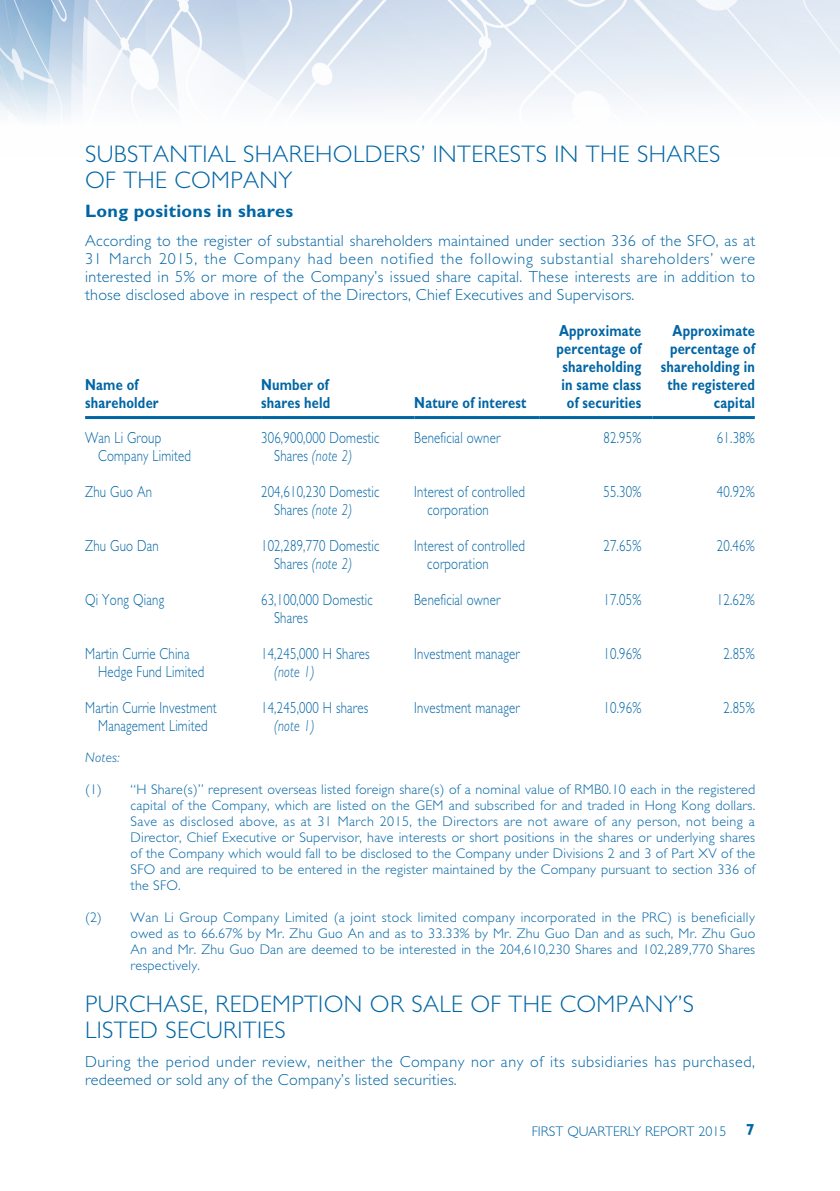
<style>
.page{position:relative;width:840px;height:1191px;background:#fff}
.page>*{position:absolute;margin:0;border:0;box-sizing:border-box;transform-origin:0 0}
.t1{font:300 24px/26px "Gill Sans Std";letter-spacing:.015em;color:#0065a4}
.t2{font:700 18px "Gill Sans Std";letter-spacing:.015em;color:#0065a4}
.t3{font:300 16px/18px "Gill Sans Std";letter-spacing:.015em;color:#0065a4;scale:.8 1}
.t4{font:300 16px/18px "Gill Sans Std";letter-spacing:.015em;color:#0065a4;text-align:justify}
.t5{font:700 16px/18px "Gill Sans Std";letter-spacing:.015em;color:#0065a4;scale:.8 1}
.t6{font:300 16px/18px "Gill Sans Std";letter-spacing:.035em;color:#0065a4}
.t7{font:italic 300 16px "Gill Sans Std";letter-spacing:.015em;color:#0065a4;scale:.8 1}
.t8{font:300 14px/16px "Gill Sans Std";letter-spacing:.015em;color:#0065a4;text-align:justify}
.t9{font:italic 300 14px "Gill Sans Std";letter-spacing:.015em;color:#0065a4}
.s1{font-style:italic}
.s2{font-weight:700;font-size:16px}
</style>
<div class="page">
<img style="left:0;top:0;width:839px;height:120px">
<hr style="left:85px;top:416px;width:176px;height:3px;background:#0065a4">
<hr style="left:261px;top:416px;width:153px;height:3px;background:#0065a4">
<hr style="left:414px;top:416px;width:125px;height:3px;background:#0065a4">
<hr style="left:539px;top:416px;width:113px;height:3px;background:#0065a4">
<hr style="left:652px;top:416px;width:102px;height:3px;background:#0065a4">
<h1 class="t1" style="left:85px;top:141px;width:636px">SUBSTANTIAL SHAREHOLDERS’ INTERESTS IN THE SHARES<br>OF THE COMPANY</h1>
<p class="t2" style="left:85px;top:200px;width:209px">Long positions in shares</p>
<p class="t4" style="left:85px;top:231px;width:671px">According to the register of substantial shareholders maintained under section 336 of the SFO, as at 31 March 2015, the Company had been notified the following substantial shareholders’ were interested in 5% or more of the Company’s issued share capital. These interests are in addition to those disclosed above in respect of the Directors, Chief Executives and Supervisors.</p>
<p class="t5" style="left:85px;top:375px;width:93px">Name of shareholder</p>
<p class="t5" style="left:261px;top:375px;width:88px">Number of shares held</p>
<p class="t5" style="left:414px;top:393px;width:141px">Nature of interest</p>
<p class="t5" style="left:556px;top:321px;width:108px;text-align:right">Approximate percentage of shareholding in same class of securities</p>
<p class="t5" style="left:660px;top:321px;width:119px;text-align:right">Approximate percentage of shareholding in the registered capital</p>
<p class="t3" style="left:98px;top:429px;width:118px;text-indent:-13px">Wan Li Group<br>Company Limited</p>
<p class="t3" style="left:274px;top:429px;width:133px;text-indent:-13px">306,900,000 Domestic<br>Shares <span class="s1">(note 2)</span></p>
<p class="t3" style="left:414px;top:429px;width:109px">Beneficial owner</p>
<p class="t3" style="left:603px;top:429px;width:49px">82.95%</p>
<p class="t3" style="left:716px;top:429px;width:49px">61.38%</p>
<p class="t3" style="left:85px;top:483px;width:85px">Zhu Guo An</p>
<p class="t3" style="left:274px;top:483px;width:133px;text-indent:-13px">204,610,230 Domestic<br>Shares <span class="s1">(note 2)</span></p>
<p class="t3" style="left:427px;top:483px;width:123px;text-indent:-13px">Interest of controlled corporation</p>
<p class="t3" style="left:603px;top:483px;width:49px">55.30%</p>
<p class="t3" style="left:716px;top:483px;width:49px">40.92%</p>
<p class="t3" style="left:85px;top:537px;width:93px">Zhu Guo Dan</p>
<p class="t3" style="left:274px;top:537px;width:133px;text-indent:-13px">102,289,770 Domestic<br>Shares <span class="s1">(note 2)</span></p>
<p class="t3" style="left:427px;top:537px;width:123px;text-indent:-13px">Interest of controlled corporation</p>
<p class="t3" style="left:603px;top:537px;width:49px">27.65%</p>
<p class="t3" style="left:716px;top:537px;width:49px">20.46%</p>
<p class="t3" style="left:85px;top:591px;width:100px">Qi Yong Qiang</p>
<p class="t3" style="left:274px;top:591px;width:125px;text-indent:-13px">63,100,000 Domestic<br>Shares</p>
<p class="t3" style="left:414px;top:591px;width:109px">Beneficial owner</p>
<p class="t3" style="left:603px;top:591px;width:49px">17.05%</p>
<p class="t3" style="left:716px;top:591px;width:49px">12.62%</p>
<p class="t3" style="left:98px;top:645px;width:134px;text-indent:-13px">Martin Currie China<br>Hedge Fund Limited</p>
<p class="t3" style="left:261px;top:645px;width:137px">14,245,000 H Shares</p>
<p class="t3" style="left:414px;top:645px;width:133px">Investment manager</p>
<p class="t3" style="left:603px;top:645px;width:49px">10.96%</p>
<p class="t3" style="left:723px;top:645px;width:41px">2.85%</p>
<p class="t7" style="left:274px;top:662px;width:52px">(note 1)</p>
<p class="t3" style="left:85px;top:699px;width:166px;text-align:center">Martin Currie Investment<br>Management Limited</p>
<p class="t3" style="left:261px;top:699px;width:135px">14,245,000 H shares</p>
<p class="t7" style="left:274px;top:716px;width:52px">(note 1)</p>
<p class="t3" style="left:414px;top:699px;width:133px">Investment manager</p>
<p class="t3" style="left:603px;top:699px;width:49px">10.96%</p>
<p class="t3" style="left:723px;top:699px;width:41px">2.85%</p>
<p class="t9" style="left:85px;top:749px;width:36px">Notes:</p>
<p class="t8" style="left:130px;top:781px;width:626px;text-indent:-45px">(1) “H Share(s)” represent overseas listed foreign share(s) of a nominal value of RMB0.10 each in the registered capital of the Company, which are listed on the GEM and subscribed for and traded in Hong Kong dollars.<br>Save as disclosed above, as at 31 March 2015, the Directors are not aware of any person, not being a Director, Chief Executive or Supervisor, have interests or short positions in the shares or underlying shares of the Company which would fall to be disclosed to the Company under Divisions 2 and 3 of Part XV of the SFO and are required to be entered in the register maintained by the Company pursuant to section 336 of the SFO.</p>
<p class="t8" style="left:130px;top:909px;width:626px;text-indent:-45px">(2) Wan Li Group Company Limited (a joint stock limited company incorporated in the PRC) is beneficially owed as to 66.67% by Mr. Zhu Guo An and as to 33.33% by Mr. Zhu Guo Dan and as such, Mr. Zhu Guo An and Mr. Zhu Guo Dan are deemed to be interested in the 204,610,230 Shares and 102,289,770 Shares respectively.</p>
<h1 class="t1" style="left:85px;top:991px;width:610px">PURCHASE, REDEMPTION OR SALE OF THE COMPANY’S<br>LISTED SECURITIES</h1>
<p class="t6" style="left:85px;top:1053px;width:671px">During the period under review, neither the Company nor any of its subsidiaries has purchased, redeemed or sold any of the Company’s listed securities.</p>
<p class="t8" style="left:531px;top:1123px;width:224px">FIRST QUARTERLY REPORT 2015 <span class="s2">7</span></p>
</div>
